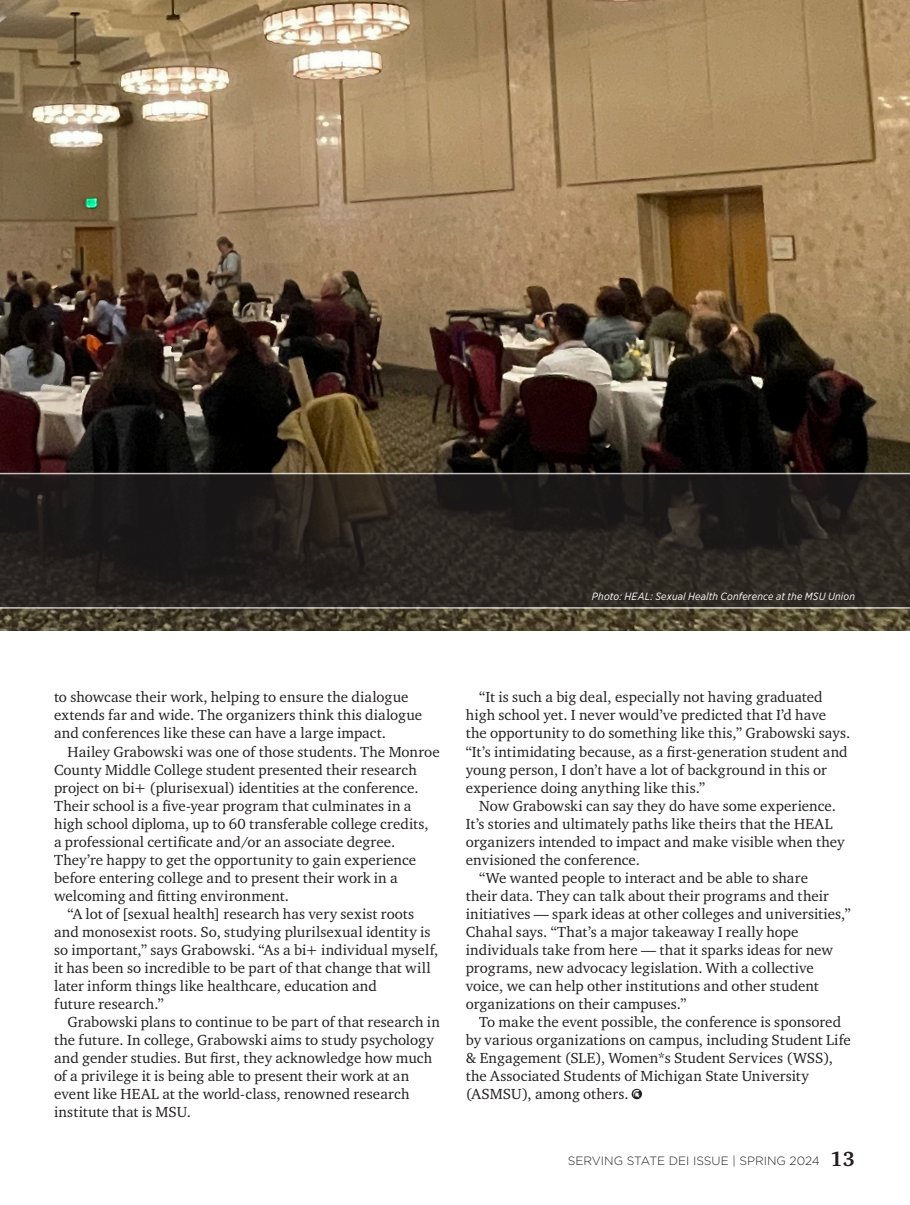
<style>
.page{position:relative;width:910px;height:1205px;background:#fff}
.page>*{position:absolute;margin:0;border:0;box-sizing:border-box;transform-origin:0 0}
.Body_Copy_Indent{font:15px/18px "Charter ITC Std";letter-spacing:.005em;color:#231f20}
.t1{font:300 12px "Gotham";color:#231f20}
.Photo_Captions{font:italic 10.5px "Gotham Narrow";letter-spacing:.015em;color:#fff}
.s1{font-family:"Charter ITC Std";font-weight:700;font-size:21px}
</style>
<div class="page">
<img style="left:0;top:0;width:909px;height:630px">
<svg style="left:0;top:472px;width:909px;height:136px;background:#282421"></svg>
<svg style="left:631px;top:1088px;width:11px;height:10px"></svg>
<svg style="left:632px;top:1088px;width:8px;height:9px"></svg>
<p class="Photo_Captions" style="left:592px;top:589px;width:265px">Photo: HEAL: Sexual Health Conference at the MSU Union</p>
<p class="Body_Copy_Indent" style="left:54px;top:688px;width:369px">to showcase their work, helping to ensure the dialogue extends far and wide. The organizers think this dialogue and conferences like these can have a large impact.</p>
<p class="Body_Copy_Indent" style="left:54px;top:742px;width:387px;text-indent:14px">Hailey Grabowski was one of those students. The Monroe County Middle College student presented their research project on bi+ (plurisexual) identities at the conference.<br>Their school is a five-year program that culminates in a high school diploma, up to 60 transferable college credits, a professional certificate and/or an associate degree.<br>They’re happy to get the opportunity to gain experience before entering college and to present their work in a welcoming and fitting environment.</p>
<p class="Body_Copy_Indent" style="left:54px;top:904px;width:386px;text-indent:14px">“A lot of [sexual health] research has very sexist roots and monosexist roots. So, studying plurilsexual identity is so important,” says Grabowski. “As a bi+ individual myself, it has been so incredible to be part of that change that will later inform things like healthcare, education and<br>future research.”</p>
<p class="Body_Copy_Indent" style="left:54px;top:1012px;width:387px;text-indent:14px">Grabowski plans to continue to be part of that research in the future. In college, Grabowski aims to study psychology and gender studies. But first, they acknowledge how much of a privilege it is being able to present their work at an event like HEAL at the world-class, renowned research institute that is MSU.</p>
<p class="Body_Copy_Indent" style="left:465px;top:688px;width:386px;text-indent:14px">“It is such a big deal, especially not having graduated high school yet. I never would’ve predicted that I’d have the opportunity to do something like this,” Grabowski says. “It’s intimidating because, as a first-generation student and young person, I don’t have a lot of background in this or experience doing anything like this.”</p>
<p class="Body_Copy_Indent" style="left:465px;top:796px;width:380px;text-indent:14px">Now Grabowski can say they do have some experience.<br>It’s stories and ultimately paths like theirs that the HEAL organizers intended to impact and make visible when they envisioned the conference.</p>
<p class="Body_Copy_Indent" style="left:465px;top:868px;width:386px;text-indent:14px">“We wanted people to interact and be able to share<br>their data. They can talk about their programs and their initiatives — spark ideas at other colleges and universities,” Chahal says. “That’s a major takeaway I really hope individuals take from here — that it sparks ideas for new programs, new advocacy legislation. With a collective voice, we can help other institutions and other student organizations on their campuses.”</p>
<p class="Body_Copy_Indent" style="left:465px;top:1012px;width:386px;text-indent:14px">To make the event possible, the conference is sponsored by various organizations on campus, including Student Life &amp; Engagement (SLE), Women*s Student Services (WSS), the Associated Students of Michigan State University (ASMSU), among others.</p>
<p class="t1" style="left:567px;top:1152px;width:289px">SERVING STATE DEI ISSUE | SPRING 2024 <span class="s1">13</span></p>
</div>
